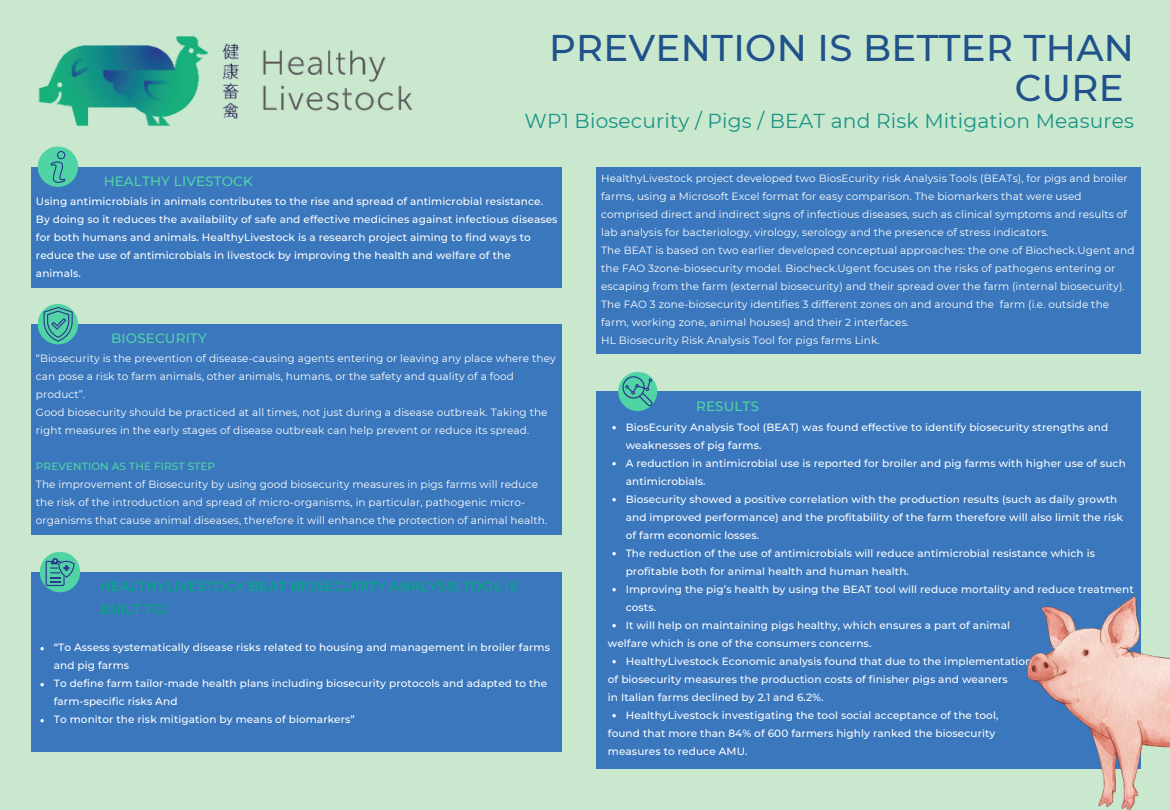
<style>
.page{position:relative;width:1170px;height:810px;background:#c9e8ce}
.page>*{position:absolute;margin:0;border:0;box-sizing:border-box;transform-origin:0 0}
.t1{font:500 37.05px/39.9px "Montserrat";letter-spacing:.01em;color:#20518a;text-align:right}
.t2{font:20.25px "Montserrat";letter-spacing:.01em;color:#1c9488}
.t3{font:500 13.5px/23.7px "Montserrat";letter-spacing:.01em;color:#00af7b}
.t4{font:500 13.5px "Montserrat";letter-spacing:.01em;color:#51d4a5}
.t5{font:500 10.5px/18px "Montserrat";letter-spacing:.01em;color:#fff}
.t6{font:10.5px/18px "Montserrat";letter-spacing:.01em;color:#fff}
.t7{font:500 10.5px "Montserrat";letter-spacing:.01em;color:#51d4a5}
</style>
<div class="page">
<div style="left:31px;top:168px;width:531px;height:120px;background:#3a77bd"></div>
<div style="left:597px;top:168px;width:544px;height:186px;background:#3a77bd"></div>
<div style="left:38px;top:147px;width:40px;height:40px;background:#51d4a5;border-radius:50%"></div>
<svg style="left:51px;top:151px;width:14px;height:32px"></svg>
<div style="left:597px;top:391px;width:544px;height:378px;background:#3a77bd"></div>
<div style="left:618px;top:372px;width:39px;height:39px;background:#51d4a5;border-radius:50%"></div>
<svg style="left:622px;top:376px;width:31px;height:31px"></svg>
<svg style="left:612px;top:426px;width:4px;height:3px"></svg>
<svg style="left:612px;top:462px;width:4px;height:3px"></svg>
<svg style="left:612px;top:498px;width:4px;height:3px"></svg>
<svg style="left:612px;top:552px;width:4px;height:3px"></svg>
<svg style="left:612px;top:588px;width:4px;height:3px"></svg>
<svg style="left:612px;top:624px;width:4px;height:3px"></svg>
<svg style="left:612px;top:660px;width:4px;height:3px"></svg>
<svg style="left:612px;top:714px;width:4px;height:3px"></svg>
<img style="left:38px;top:36px;width:375px;height:90px">
<div style="left:31px;top:324px;width:531px;height:211px;background:#3a77bd"></div>
<div style="left:31px;top:572px;width:531px;height:180px;background:#3a77bd"></div>
<svg style="left:40px;top:647px;width:4px;height:3px"></svg>
<svg style="left:40px;top:683px;width:4px;height:3px"></svg>
<svg style="left:40px;top:719px;width:4px;height:3px"></svg>
<div style="left:40px;top:552px;width:40px;height:40px;background:#51d4a5;border-radius:50%"></div>
<div style="left:38px;top:304px;width:40px;height:40px;background:#51d4a5;border-radius:50%"></div>
<svg style="left:44px;top:307px;width:29px;height:35px"></svg>
<svg style="left:46px;top:558px;width:29px;height:28px"></svg>
<img style="left:1028px;top:596px;width:142px;height:214px">
<h1 class="t1" style="left:549px;top:28px;width:586px">PREVENTION IS BETTER THAN<br>CURE</h1>
<h2 class="t2" style="left:524px;top:108px;width:611px">WP1 Biosecurity / Pigs / BEAT and Risk Mitigation Measures</h2>
<p class="t4" style="left:104px;top:173px;width:151px">HEALTHY LIVESTOCK</p>
<p class="t5" style="left:36px;top:193px;width:523px">Using antimicrobials in animals contributes to the rise and spread of antimicrobial resistance.<br>By doing so it reduces the availability of safe and effective medicines against infectious diseases for both humans and animals. HealthyLivestock is a research project aiming to find ways to reduce the use of antimicrobials in livestock by improving the health and welfare of the animals.</p>
<p class="t4" style="left:111px;top:330px;width:97px">BIOSECURITY</p>
<p class="t6" style="left:36px;top:349px;width:521px">“Biosecurity is the prevention of disease-causing agents entering or leaving any place where they can pose a risk to farm animals, other animals, humans, or the safety and quality of a food product”.<br>Good biosecurity should be practiced at all times, not just during a disease outbreak. Taking the right measures in the early stages of disease outbreak can help prevent or reduce its spread.</p>
<p class="t7" style="left:36px;top:460px;width:181px">PREVENTION AS THE FIRST STEP</p>
<p class="t6" style="left:36px;top:475px;width:513px">The improvement of Biosecurity by using good biosecurity measures in pigs farms will reduce the risk of the introduction and spread of micro-organisms, in particular, pathogenic micro&shy;organisms that cause animal diseases, therefore it will enhance the protection of animal health.</p>
<p class="t3" style="left:100px;top:574px;width:420px">HEALTHYLIVESTOCK BEAT BIOSECURITY ANALYSIS TOOL IS<br>BUILT TO:</p>
<p class="t5" style="left:54px;top:639px;width:498px">“To Assess systematically disease risks related to housing and management in broiler farms and pig farms<br>To define farm tailor-made health plans including biosecurity protocols and adapted to the farm-specific risks And<br>To monitor the risk mitigation by means of biomarkers”</p>
<p class="t6" style="left:601px;top:169px;width:535px">HealthyLivestock project developed two BiosEcurity risk Analysis Tools (BEATs), for pigs and broiler farms, using a Microsoft Excel format for easy comparison. The biomarkers that were used comprised direct and indirect signs of infectious diseases, such as clinical symptoms and results of lab analysis for bacteriology, virology, serology and the presence of stress indicators.<br>The BEAT is based on two earlier developed conceptual approaches: the one of Biocheck.Ugent and the FAO 3zone-biosecurity model. Biocheck.Ugent focuses on the risks of pathogens entering or escaping from the farm (external biosecurity) and their spread over the farm (internal biosecurity).<br>The FAO 3 zone-biosecurity identifies 3 different zones on and around the farm (i.e. outside the farm, working zone, animal houses) and their 2 interfaces.<br>HL Biosecurity Risk Analysis Tool for pigs farms Link.</p>
<p class="t4" style="left:696px;top:398px;width:65px">RESULTS</p>
<p class="t5" style="left:626px;top:418px;width:509px">BiosEcurity Analysis Tool (BEAT) was found effective to identify biosecurity strengths and weaknesses of pig farms.<br>A reduction in antimicrobial use is reported for broiler and pig farms with higher use of such antimicrobials.<br>Biosecurity showed a positive correlation with the production results (such as daily growth and improved performance) and the profitability of the farm therefore will also limit the risk of farm economic losses.<br>The reduction of the use of antimicrobials will reduce antimicrobial resistance which is profitable both for animal health and human health.<br>Improving the pig’s health by using the BEAT tool will reduce mortality and reduce treatment costs.<br>It will help on maintaining pigs healthy, which ensures a part of animal</p>
<p class="t5" style="left:626px;top:652px;width:408px">HealthyLivestock Economic analysis found that due to the implementation</p>
<p class="t5" style="left:608px;top:634px;width:265px">welfare which is one of the consumers concerns.</p>
<p class="t5" style="left:608px;top:670px;width:402px">of biosecurity measures the production costs of finisher pigs and weaners in Italian farms declined by 2.1 and 6.2%.</p>
<p class="t5" style="left:608px;top:724px;width:389px">found that more than 84% of 600 farmers highly ranked the biosecurity measures to reduce AMU.</p>
<p class="t5" style="left:626px;top:706px;width:374px">HealthyLivestock investigating the tool social acceptance of the tool,</p>
</div>
